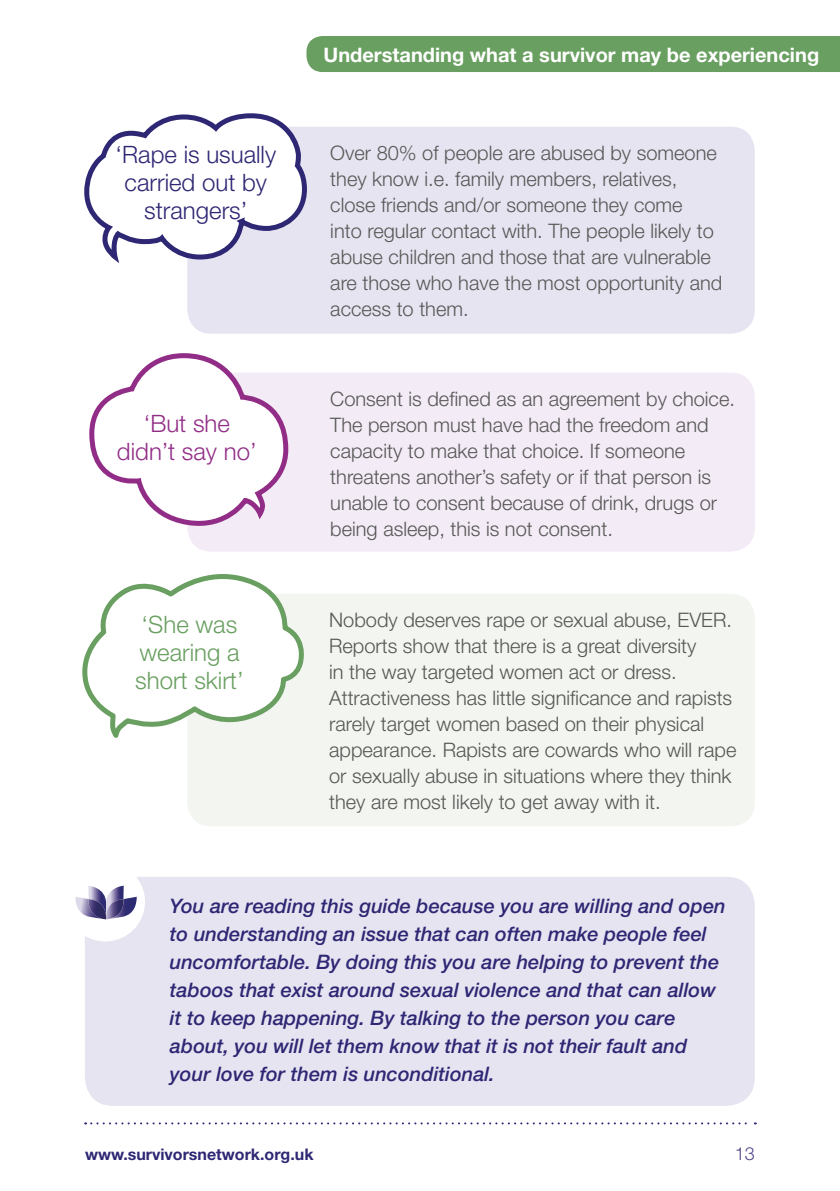
<style>
.page{position:relative;width:840px;height:1191px;background:#fff}
.page>*{position:absolute;margin:0;border:0;box-sizing:border-box;transform-origin:0 0}
.t1{font:300 24px/28px "Helvetica Neue";color:#2e2774;text-align:center}
.t2{font:300 24px/28px "Helvetica Neue";color:#699f60}
.t3{font:300 24px/28px "Helvetica Neue";color:#922d87;text-align:center}
.t4{font:300 20px/26px "Helvetica Neue";color:#575756}
.t5{font:italic 500 20px/28px "Helvetica Neue";color:#2e2774}
.t6{font:700 20px "Helvetica Neue";color:#fff}
.t7{font:300 18px "Helvetica Neue";color:#524387}
.t8{font:700 16px "Helvetica Neue";color:#2e2774}
</style>
<div class="page">
<svg style="left:85px;top:1122px;width:670px;height:2px"></svg>
<div style="left:187px;top:594px;width:567px;height:232px;background:#f2f5f0;border-radius:24px"></div>
<div style="left:187px;top:373px;width:567px;height:178px;background:#f3ebf6;border-radius:24px"></div>
<svg style="left:89px;top:353px;width:200px;height:179px"></svg>
<div style="left:187px;top:127px;width:567px;height:207px;background:#e7e4f1;border-radius:24px"></div>
<svg style="left:84px;top:113px;width:223px;height:149px"></svg>
<div style="left:85px;top:876px;width:669px;height:230px;background:#e7e4f1;border-radius:28px"></div>
<div style="left:65px;top:862px;width:80px;height:79px;background:#fff;border-radius:50%"></div>
<svg style="left:75px;top:885px;width:62px;height:35px"></svg>
<div style="left:306px;top:36px;width:533px;height:36px;background:#699f60"></div>
<svg style="left:82px;top:574px;width:222px;height:164px"></svg>
<p class="t6" style="left:323px;top:42px;width:497px">Understanding what a survivor may be experiencing</p>
<p class="t1" style="left:115px;top:140px;width:162px">‘Rape is usually carried out by strangers’</p>
<p class="t4" style="left:330px;top:140px;width:393px">Over 80% of people are abused by someone they know i.e. family members, relatives, close friends and/or someone they come<br>into regular contact with. The people likely to abuse children and those that are vulnerable are those who have the most opportunity and access to them.</p>
<p class="t3" style="left:117px;top:409px;width:141px">‘But she didn’t say no’</p>
<p class="t2" style="left:135px;top:610px;width:110px">‘She was wearing a short skirt’</p>
<p class="t4" style="left:330px;top:385px;width:406px">Consent is defined as an agreement by choice.<br>The person must have had the freedom and capacity to make that choice. If someone threatens another’s safety or if that person is unable to consent because of drink, drugs or being asleep, this is not consent.</p>
<p class="t4" style="left:329px;top:606px;width:408px">Nobody deserves rape or sexual abuse, EVER.<br>Reports show that there is a great diversity<br>in the way targeted women act or dress.<br>Attractiveness has little significance and rapists rarely target women based on their physical appearance. Rapists are cowards who will rape or sexually abuse in situations where they think they are most likely to get away with it.</p>
<p class="t5" style="left:170px;top:892px;width:557px">You are reading this guide because you are willing and open to understanding an issue that can often make people feel uncomfortable. By doing this you are helping to prevent the taboos that exist around sexual violence and that can allow it to keep happening. By talking to the person you care about, you will let them know that it is not their fault and your love for them is unconditional.</p>
<p class="t8" style="left:85px;top:1144px;width:230px">www.survivorsnetwork.org.uk</p>
<p class="t7" style="left:734px;top:1142px;width:22px">13</p>
</div>
